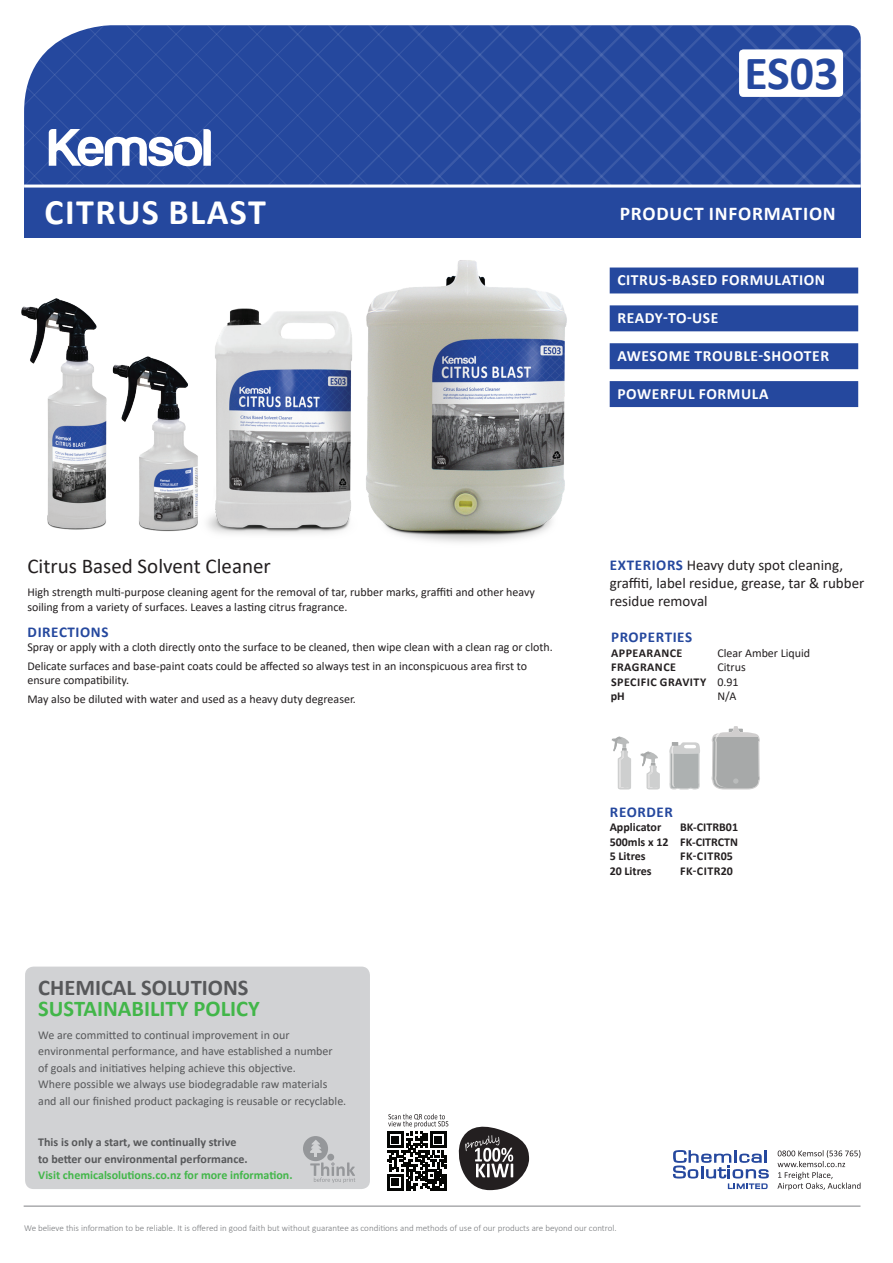
<style>
.page{position:relative;width:893px;height:1263px;background:#fff}
.page>*{position:absolute;margin:0;border:0;box-sizing:border-box;transform-origin:0 0}
.t1{font:700 47.85px "Calibri";color:#25489e}
.t2{font:700 36px "Calibri";letter-spacing:.04em;color:#fff}
.t3{font:700 22.5px "Calibri";color:#42b649}
.t4{font:700 22.5px "Calibri";color:#57585a}
.t5{font:21px "Calibri";color:#231f20}
.t6{font:700 19.5px "Calibri";letter-spacing:.04em;color:#fff}
.t7{font:700 15.6px "Calibri";letter-spacing:.04em;color:#fff}
.t8{font:15px/18px "Calibri";color:#231f20}
.t9{font:700 15px "Calibri";letter-spacing:.04em;color:#25489e}
.t10{font:12px/18.6px "Calibri";color:#231f20}
.t11{font:12px/16.5px "Calibri";color:#57585a}
.t12{font:700 12px/16.5px "Calibri";color:#57585a}
.t13{font:700 12px/14.4px "Calibri";letter-spacing:.04em;color:#231f20}
.t14{font:700 12px/14.4px "Calibri";color:#231f20;text-align:justify}
.t15{font:700 12px "Calibri";color:#42b649}
.t16{font:300 9px "Calibri";color:#76787b}
.s1{font-weight:700;color:#25489e}
.s2{font-weight:400}
</style>
<div class="page">
<hr style="left:24px;top:1206px;width:836px;height:1px;background:#808285">
<svg style="left:777px;top:1150px;width:83px;height:40px"></svg>
<svg style="left:24px;top:25px;width:837px;height:160px"></svg>
<div style="left:610px;top:267px;width:248px;height:26px;background:#25489e"></div>
<div style="left:610px;top:305px;width:248px;height:26px;background:#25489e"></div>
<div style="left:610px;top:343px;width:248px;height:26px;background:#25489e"></div>
<div style="left:610px;top:381px;width:248px;height:26px;background:#25489e"></div>
<div style="left:739px;top:49px;width:104px;height:48px;background:#fff;border-radius:4px"></div>
<svg style="left:673px;top:1150px;width:96px;height:39px"></svg>
<div style="left:24px;top:187px;width:837px;height:50px;background:#25489e"></div>
<hr style="left:24px;top:185px;width:837px;height:3px;background:#fff">
<svg style="left:458px;top:1126px;width:71px;height:64px"></svg>
<img style="left:375px;top:260px;width:246px;height:283px">
<img style="left:21px;top:298px;width:77px;height:232px">
<svg style="left:387px;top:1114px;width:61px;height:77px"></svg>
<div style="left:25px;top:966px;width:345px;height:223px;background:#d1d2d4;border-radius:9px"></div>
<div style="left:303px;top:1136px;width:25px;height:25px;background:#95979a;border-radius:50%"></div>
<svg style="left:309px;top:1140px;width:46px;height:43px"></svg>
<svg style="left:669px;top:742px;width:31px;height:47px"></svg>
<svg style="left:711px;top:726px;width:49px;height:63px"></svg>
<svg style="left:612px;top:736px;width:19px;height:53px"></svg>
<img style="left:98px;top:356px;width:82px;height:176px">
<img style="left:180px;top:298px;width:195px;height:236px">
<svg style="left:640px;top:751px;width:20px;height:38px"></svg>
<h1 class="t1" style="left:744px;top:39px;width:95px">ES03</h1>
<h2 class="t2" style="left:45px;top:187px;width:223px">CITRUS BLAST</h2>
<h3 class="t6" style="left:620px;top:199px;width:218px">PRODUCT INFORMATION</h3>
<h3 class="t7" style="left:617px;top:269px;width:209px">CITRUS-BASED FORMULATION</h3>
<h3 class="t7" style="left:617px;top:307px;width:103px">READY-TO-USE</h3>
<h3 class="t7" style="left:617px;top:345px;width:213px">AWESOME TROUBLE-SHOOTER</h3>
<h3 class="t7" style="left:617px;top:383px;width:153px">POWERFUL FORMULA</h3>
<h3 class="t5" style="left:27px;top:552px;width:245px">Citrus Based Solvent Cleaner</h3>
<p class="t10" style="left:27px;top:585px;width:509px;line-height:14.4px">High strength multi-purpose cleaning agent for the removal of tar, rubber marks, graffiti and other heavy soiling from a variety of surfaces. Leaves a lasting citrus fragrance.</p>
<p class="t9" style="left:28px;top:621px;width:82px">DIRECTIONS</p>
<p class="t10" style="left:27px;top:638px;width:527px">Spray or apply with a cloth directly onto the surface to be cleaned, then wipe clean with a clean rag or cloth.<br>Delicate surfaces and base-paint coats could be affected so always test in an inconspicuous area first to</p>
<p class="t10" style="left:27px;top:671px;width:330px">ensure compatibility.<br>May also be diluted with water and used as a heavy duty degreaser.</p>
<h3 class="t4" style="left:38px;top:971px;width:212px">CHEMICAL SOLUTIONS</h3>
<h3 class="t3" style="left:38px;top:992px;width:223px">SUSTAINABILITY POLICY</h3>
<p class="t11" style="left:38px;top:1026px;width:310px">We are committed to continual improvement in our environmental performance, and have established a number<br>of goals and initiatives helping achieve this objective.<br>Where possible we always use biodegradable raw materials and all our finished product packaging is reusable or recyclable.</p>
<p class="t12" style="left:38px;top:1134px;width:211px">This is only a start, we continually strive to better our environmental performance.</p>
<p class="t15" style="left:38px;top:1167px;width:256px">Visit chemicalsolutions.co.nz for more information.</p>
<p class="t8" style="left:610px;top:555px;width:256px"><span class="s1">EXTERIORS</span> Heavy duty spot cleaning, graffiti, label residue, grease, tar &amp; rubber residue removal</p>
<p class="t9" style="left:611px;top:627px;width:82px">PROPERTIES</p>
<p class="t13" style="left:611px;top:645px;width:73px">APPEARANCE</p>
<p class="t10" style="left:717px;top:643px;width:94px">Clear Amber Liquid</p>
<p class="t13" style="left:611px;top:660px;width:66px">FRAGRANCE</p>
<p class="t13" style="left:611px;top:660px;width:136px;text-indent:106px"><span class="s2">Citrus<br></span>SPECIFIC GRAVITY <span class="s2">0.91 </span>pH</p>
<p class="t10" style="left:717px;top:686px;width:20px">N/A</p>
<p class="t9" style="left:610px;top:801px;width:64px">REORDER</p>
<p class="t14" style="left:610px;top:820px;width:53px">Applicator</p>
<p class="t14" style="left:610px;top:820px;width:130px;text-indent:70px">BK-CITRB01<br>500mls x 12 FK-CITRCTN 5 Litres</p>
<p class="t13" style="left:680px;top:849px;width:54px">FK-CITR05</p>
<p class="t14" style="left:610px;top:863px;width:44px">20 Litres</p>
<p class="t13" style="left:680px;top:863px;width:54px">FK-CITR20</p>
<p class="t16" style="left:24px;top:1222px;width:594px">We believe this information to be reliable. It is offered in good faith but without guarantee as conditions and methods of use of our products are beyond our control.</p>
</div>
